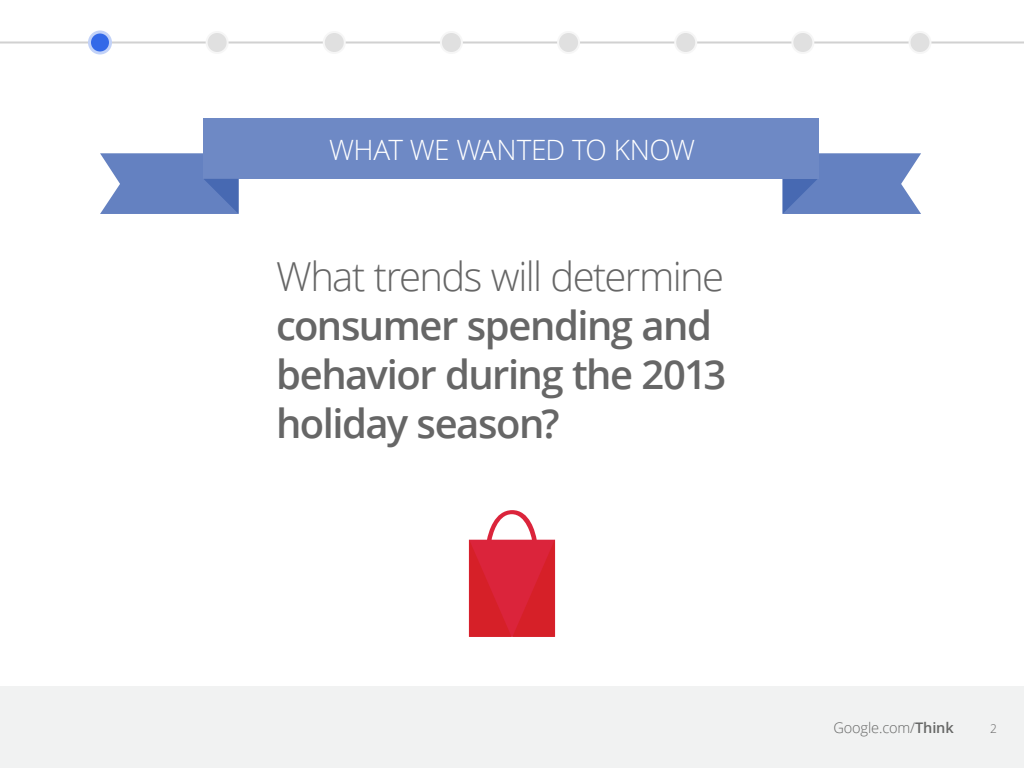
<style>
.page{position:relative;width:1024px;height:768px;background:#fff}
.page>*{position:absolute;margin:0;border:0;box-sizing:border-box;transform-origin:0 0}
.t1{font:600 40px/49px "Open Sans";letter-spacing:-.035em;color:#666}
.t2{font:300 28px "Open Sans";letter-spacing:-.015em;color:#fff}
.t3{font:300 14.6px "Open Sans";letter-spacing:-.01em;color:#666766}
.t4{font:300 12px "Open Sans";color:#666}
.s1{font-weight:300}
.s2{font-weight:600}
</style>
<div class="page">
<div style="left:0;top:686px;width:1024px;height:82px;background:#f1f2f2"></div>
<hr style="left:0;top:42px;width:1024px;height:2px;background:#d1d1d1">
<svg style="left:783px;top:153px;width:138px;height:61px;background:#6e89c4"></svg>
<div style="left:204px;top:118px;width:615px;height:61px;background:#6e89c5"></div>
<svg style="left:100px;top:153px;width:139px;height:61px"></svg>
<div style="left:90px;top:32px;width:20px;height:21px;background:#3369e8;border-radius:50%"></div>
<div style="left:88px;top:30px;width:24px;height:24px;border:3px solid #c2d2f8;border-radius:50%"></div>
<div style="left:910px;top:32px;width:20px;height:21px;background:#e0e0e0;border-radius:50%"></div>
<div style="left:908px;top:31px;width:24px;height:23px;border:2px solid #f6f6f6;border-radius:50%"></div>
<div style="left:441px;top:32px;width:21px;height:21px;background:#e0e0e0;border-radius:50%"></div>
<div style="left:440px;top:31px;width:23px;height:23px;border:2px solid #f6f6f6;border-radius:50%"></div>
<div style="left:324px;top:32px;width:21px;height:21px;background:#e0e0e0;border-radius:50%"></div>
<div style="left:323px;top:31px;width:23px;height:23px;border:2px solid #f6f6f6;border-radius:50%"></div>
<div style="left:207px;top:32px;width:21px;height:21px;background:#e0e0e0;border-radius:50%"></div>
<div style="left:206px;top:31px;width:23px;height:23px;border:2px solid #f6f6f6;border-radius:50%"></div>
<div style="left:792px;top:32px;width:21px;height:21px;background:#e0e0e0;border-radius:50%"></div>
<div style="left:791px;top:31px;width:23px;height:23px;border:2px solid #f6f6f6;border-radius:50%"></div>
<div style="left:675px;top:32px;width:21px;height:21px;background:#e0e0e0;border-radius:50%"></div>
<div style="left:674px;top:31px;width:23px;height:23px;border:2px solid #f6f6f6;border-radius:50%"></div>
<div style="left:558px;top:32px;width:21px;height:21px;background:#e0e0e0;border-radius:50%"></div>
<div style="left:557px;top:31px;width:23px;height:23px;border:2px solid #f6f6f6;border-radius:50%"></div>
<svg style="left:469px;top:510px;width:86px;height:127px"></svg>
<p class="t2" style="left:329px;top:131px;width:367px">WHAT WE WANTED TO KNOW</p>
<p class="t1" style="left:276px;top:251px;width:452px"><span class="s1">What trends will determine </span>consumer spending and behavior during the 2013 holiday season?</p>
<p class="t3" style="left:833px;top:718px;width:122px">Google.com/<span class="s2">Think</span></p>
<p class="t4" style="left:990px;top:721px;width:8px">2</p>
</div>
